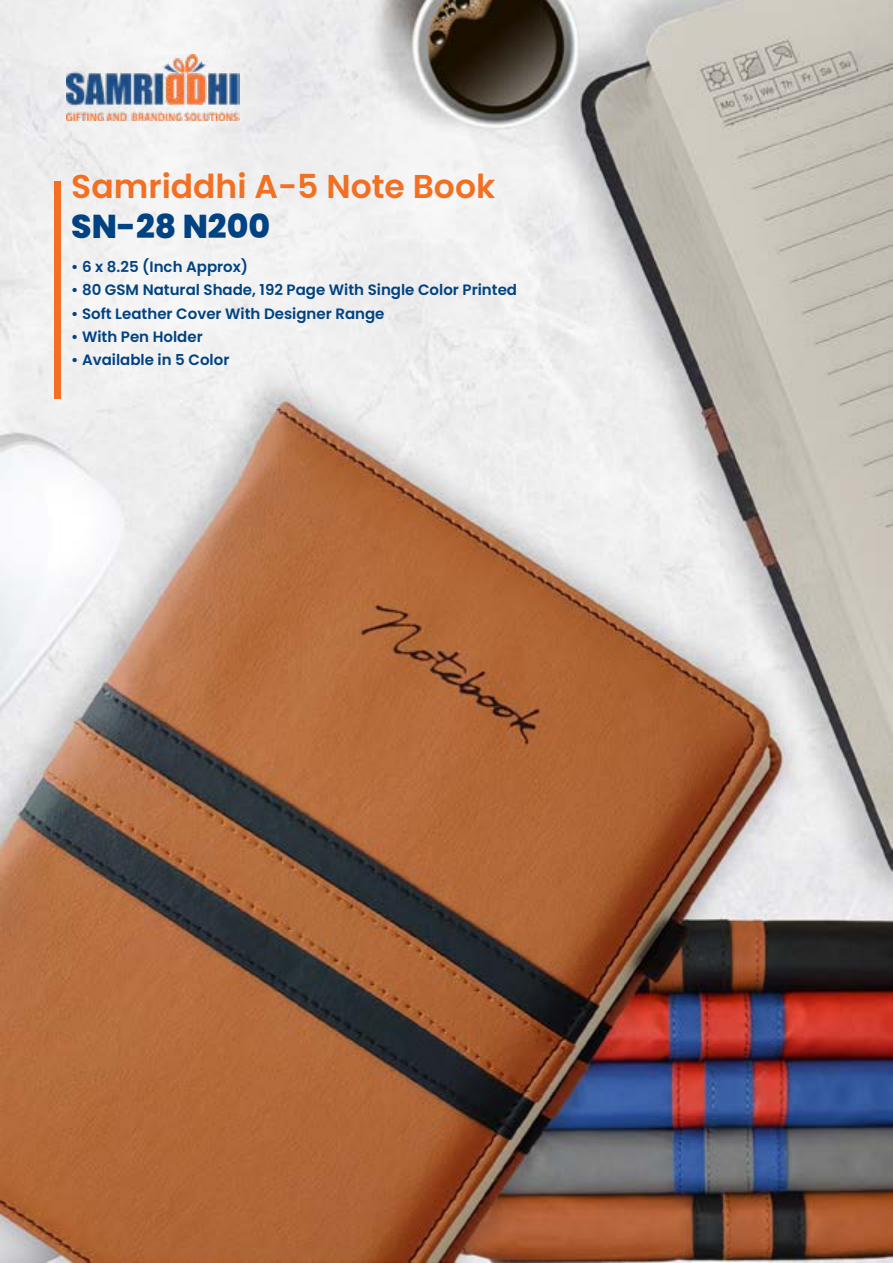
<style>
.page{position:relative;width:893px;height:1263px;background:#fff}
.page>*{position:absolute;margin:0;border:0;box-sizing:border-box;transform-origin:0 0}
.t1{font:600 33px "Poppins";color:#f36f21}
.t2{font:800 33px "Poppins";color:#004282}
.t3{font:600 15px "Poppins";color:#004282}
</style>
<div class="page">
<img style="left:0;top:0;width:893px;height:1263px">
<div style="left:54px;top:181px;width:7px;height:218px;background:#f36f21"></div>
<img style="left:67px;top:54px;width:172px;height:67px">
<h1 class="t1" style="left:71px;top:168px;width:426px">Samriddhi A-5 Note Book</h1>
<h1 class="t2" style="left:71px;top:207px;width:200px">SN-28 N200</h1>
<p class="t3" style="left:71px;top:258px;width:178px">• 6 x 8.25 (Inch Approx)</p>
<p class="t3" style="left:71px;top:281px;width:447px">• 80 GSM Natural Shade, 192 Page With Single Color Printed</p>
<p class="t3" style="left:71px;top:305px;width:315px">• Soft Leather Cover With Designer Range</p>
<p class="t3" style="left:71px;top:328px;width:133px">• With Pen Holder</p>
<p class="t3" style="left:71px;top:351px;width:160px">• Available in 5 Color</p>
</div>
